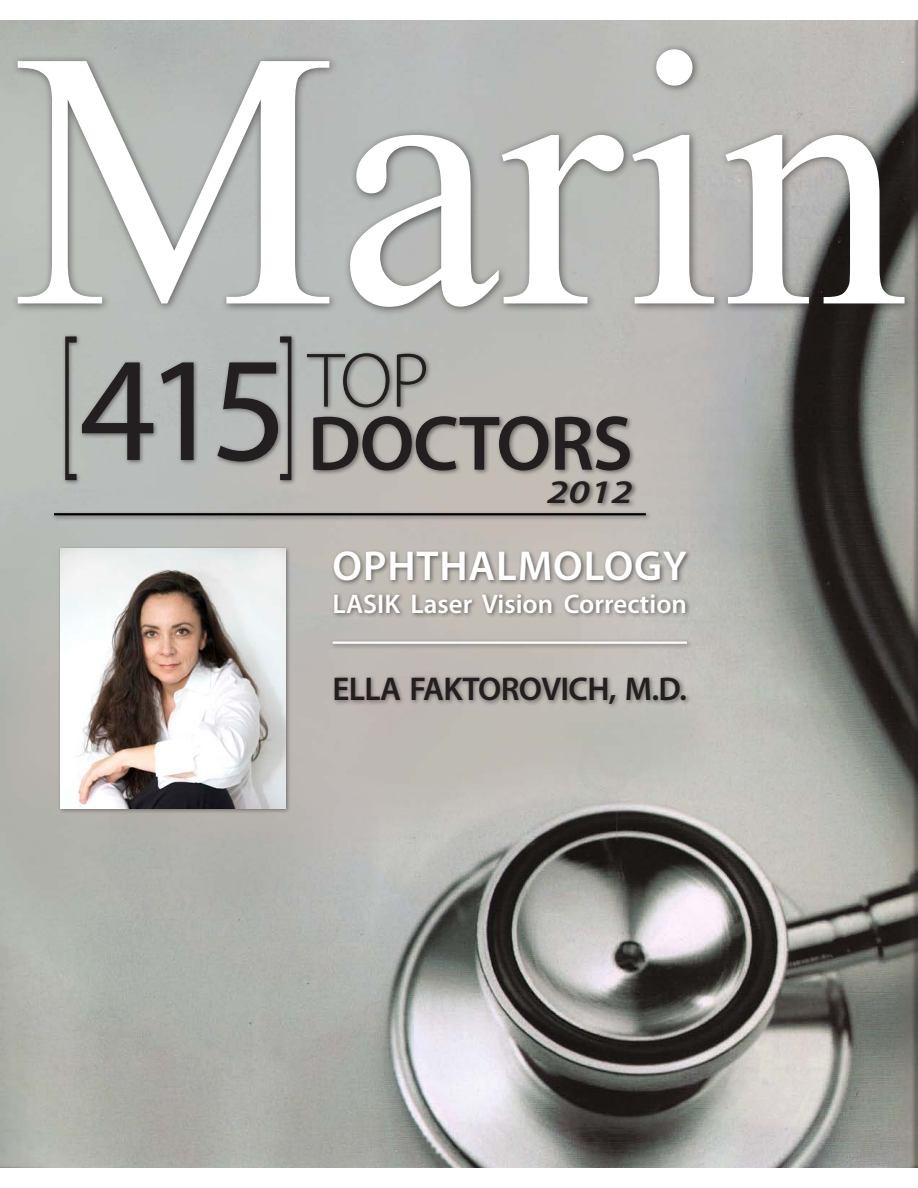
<style>
.page{position:relative;width:918px;height:1188px;background:#fff}
.page>*{position:absolute;margin:0;border:0;box-sizing:border-box;transform-origin:0 0}
.t1{font:366px "Times New Roman";color:#fff}
.t2{font:150px "Myriad Pro";color:#231f20}
.t3{font:600 78px "Myriad Pro";letter-spacing:-.02em;color:#231f20}
.t4{font:300 78px "Myriad Pro";color:#231f20}
.t5{font:600 42px "Myriad Pro";letter-spacing:.02em;color:#fff}
.t6{font:600 33px "Myriad Pro";letter-spacing:-.02em;color:#231f20}
.t7{font:italic 600 33px "Myriad Pro";color:#231f20;scale:1.25 1}
.t8{font:600 27px "Myriad Pro";color:#fff}
.s1{font-weight:300;font-stretch:condensed;font-size:180px}
</style>
<div class="page">
<img style="left:1px;top:20px;width:916px;height:1148px">
<div style="left:11px;top:43px;width:903px;height:273px;background:#231f20;opacity:.63"></div>
<div style="left:58px;top:546px;width:233px;height:268px;background:#231f20;opacity:.5"></div>
<img style="left:60px;top:549px;width:225px;height:259px">
<div style="left:51px;top:334px;width:601px;height:188px;background:#231f20;opacity:.56"></div>
<hr style="left:54px;top:513px;width:592px;height:2px;background:#000">
<div style="left:331px;top:549px;width:361px;height:70px;background:#231f20;opacity:.6"></div>
<div style="left:332px;top:674px;width:360px;height:35px;background:#231f20;opacity:.5"></div>
<div style="left:330px;top:638px;width:363px;height:12px;background:#231f20;opacity:.5"></div>
<hr style="left:333px;top:642px;width:354px;height:2px;background:#fff">
<p class="t1" style="left:12px;top:-65px;width:896px">Marin</p>
<p class="t2" style="left:57px;top:317px;width:244px"><span class="s1">[</span>415<span class="s1">]</span></p>
<p class="t4" style="left:308px;top:334px;width:123px">TOP</p>
<p class="t3" style="left:308px;top:394px;width:327px">DOCTORS</p>
<p class="t7" style="left:547px;top:471px;width:70px">2012</p>
<p class="t5" style="left:333px;top:539px;width:356px">OPHTHALMOLOGY</p>
<p class="t8" style="left:333px;top:586px;width:356px">LASIK Laser Vision Correction</p>
<p class="t6" style="left:333px;top:668px;width:356px">ELLA FAKTOROVICH, M.D.</p>
</div>
